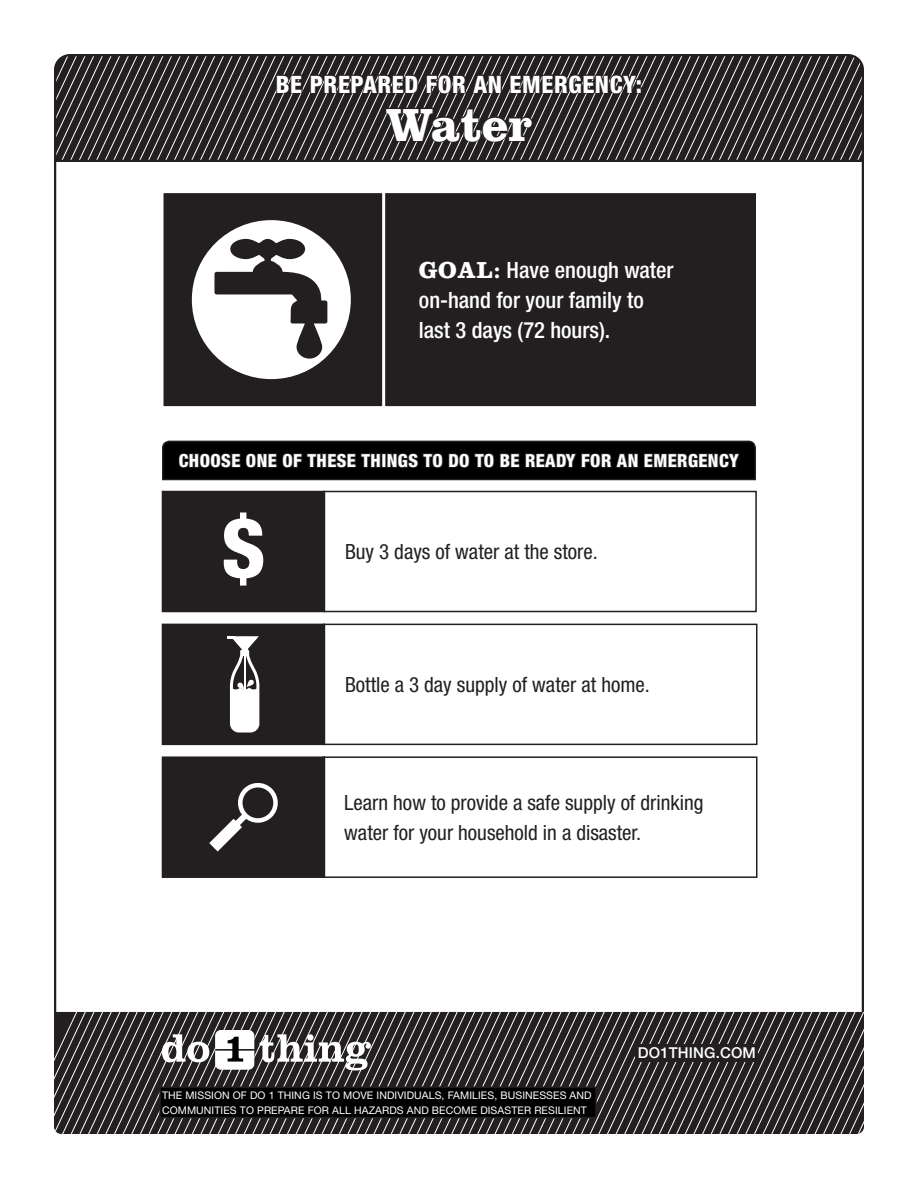
<style>
.page{position:relative;width:918px;height:1188px;background:#fff}
.page>*{position:absolute;margin:0;border:0;box-sizing:border-box;transform-origin:0 0}
.running_header{font:700 48.15px "Clarendon LT Std";color:#fff}
.t1{font:800 condensed 24px "Helvetica Neue LT Std";letter-spacing:.025em;color:#fff}
.p_cover_goal{font:500 condensed 22.5px/30px "Helvetica Neue LT Std";color:#fff}
.p_cover_important{font:condensed 21px/30px "Helvetica Neue LT Std";color:#231f20}
.h2_cover_important{font:800 condensed 18px "Helvetica Neue LT Std";letter-spacing:.025em;color:#fff}
.p__medium{font:500 15px "Helvetica Neue LT Std";letter-spacing:.01em;color:#fff}
.p__medium-2{font:10.5px/15px "Helvetica Neue LT Std";letter-spacing:.01em;color:#fff}
.s1{font-family:"Clarendon LT Std";font-weight:700;font-stretch:normal;font-size:24px}
</style>
<div class="page">
<svg style="left:54px;top:54px;width:810px;height:109px;background:#403d3d"></svg>
<svg style="left:54px;top:1012px;width:810px;height:122px;background:#3e3b3c"></svg>
<svg style="left:215px;top:1030px;width:39px;height:40px"></svg>
<svg style="left:162px;top:1034px;width:47px;height:28px"></svg>
<svg style="left:260px;top:1034px;width:111px;height:36px"></svg>
<div style="left:160px;top:1087px;width:436px;height:31px;background:#000"></div>
<div style="left:159px;top:1086px;width:438px;height:32px;border:2px solid #231f20"></div>
<div style="left:636px;top:1044px;width:122px;height:18px;background:#231f20"></div>
<svg style="left:162px;top:440px;width:594px;height:41px;background:#131112"></svg>
<div style="left:163px;top:192px;width:220px;height:215px;background:#231f20"></div>
<div style="left:162px;top:192px;width:222px;height:216px;border:2px solid #fff"></div>
<svg style="left:191px;top:220px;width:160px;height:160px"></svg>
<div style="left:384px;top:192px;width:373px;height:215px;background:#231f20"></div>
<div style="left:384px;top:192px;width:374px;height:216px;border:2px solid #fff"></div>
<svg style="left:323px;top:490px;width:434px;height:123px"></svg>
<div style="left:162px;top:492px;width:162px;height:120px;background:#231f20"></div>
<div style="left:162px;top:491px;width:163px;height:121px;border:2px solid #231f20"></div>
<svg style="left:323px;top:623px;width:435px;height:123px"></svg>
<div style="left:162px;top:624px;width:162px;height:120px;background:#231f20"></div>
<div style="left:162px;top:624px;width:163px;height:121px;border:2px solid #231f20"></div>
<svg style="left:325px;top:756px;width:433px;height:122px"></svg>
<div style="left:162px;top:757px;width:162px;height:120px;background:#231f20"></div>
<div style="left:162px;top:756px;width:163px;height:122px;border:2px solid #231f20"></div>
<svg style="left:275px;top:54px;width:367px;height:89px;background:#393636"></svg>
<svg style="left:224px;top:513px;width:39px;height:73px"></svg>
<svg style="left:209px;top:783px;width:69px;height:68px"></svg>
<svg style="left:228px;top:636px;width:32px;height:97px"></svg>
<p class="t1" style="left:276px;top:69px;width:368px">BE PREPARED FOR AN EMERGENCY:</p>
<p class="running_header" style="left:385px;top:95px;width:149px">Water</p>
<p class="p_cover_goal" style="left:419px;top:254px;width:256px"><span class="s1">GOAL:</span> Have enough water on-hand for your family to last 3 days (72 hours).</p>
<p class="h2_cover_important" style="left:179px;top:449px;width:562px">CHOOSE ONE OF THESE THINGS TO DO TO BE READY FOR AN EMERGENCY</p>
<p class="p_cover_important" style="left:345px;top:536px;width:254px">Buy 3 days of water at the store.</p>
<p class="p_cover_important" style="left:345px;top:669px;width:306px">Bottle a 3 day supply of water at home.</p>
<p class="p_cover_important" style="left:344px;top:787px;width:361px">Learn how to provide a safe supply of drinking water for your household in a disaster.</p>
<p class="p__medium-2" style="left:162px;top:1087px;width:431px">THE MISSION OF DO 1 THING IS TO MOVE INDIVIDUALS, FAMILIES, BUSINESSES AND<br>COMMUNITIES TO PREPARE FOR ALL HAZARDS AND BECOME DISASTER RESILIENT</p>
<p class="p__medium" style="left:638px;top:1044px;width:120px">DO1THING.COM</p>
</div>
